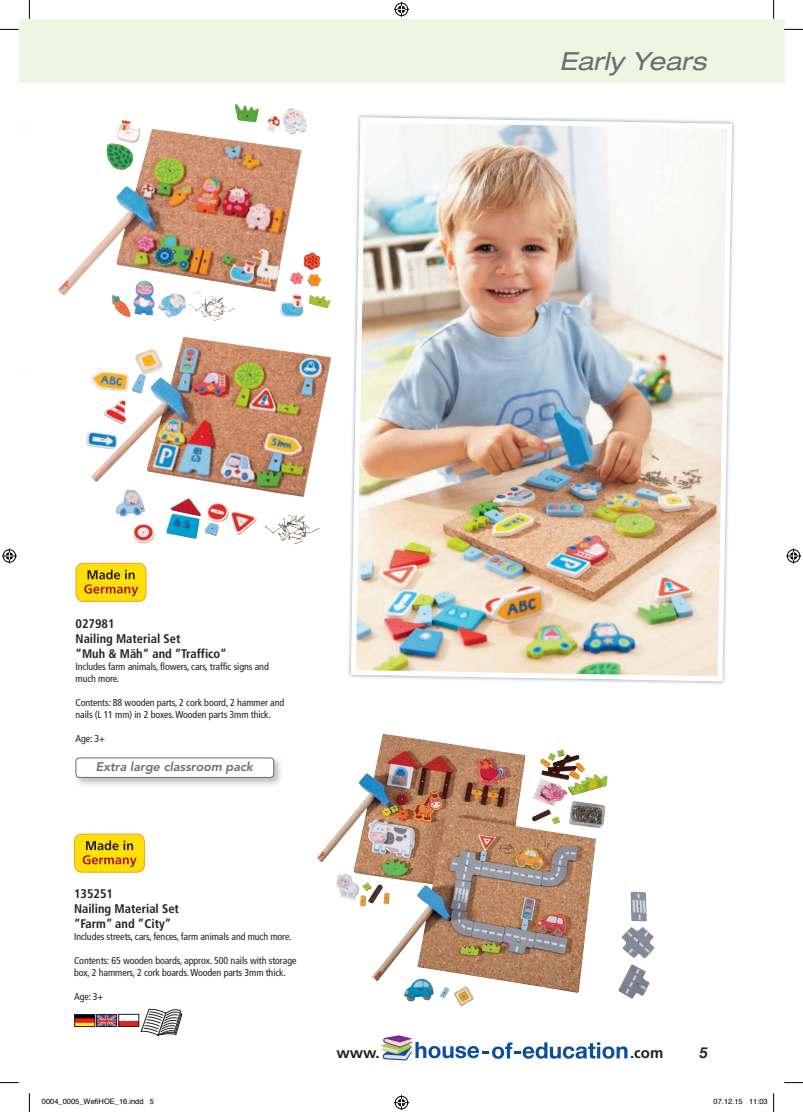
<style>
.page{position:relative;width:803px;height:1112px;background:#fff}
.page>*{position:absolute;margin:0;border:0;box-sizing:border-box;transform-origin:0 0}
.t1{font:italic expanded 25px "Helvetica Neue LT";color:#6c6d70}
.t2{font:700 15px "Frutiger LT";color:#231f20}
.t3{font:italic 700 15px "Helvetica Neue";color:#231f20;scale:.95 1}
.t4{font:700 condensed 12.5px/15px "Frutiger";color:#231f20}
.t5{font:italic 800 12.5px "Avenir LT";color:#6c6d70}
.t6{font:condensed 10px/12px "Frutiger";letter-spacing:-.01em;color:#231f20}
.t7{font:7.5px "Helvetica";color:#000}
</style>
<div class="page">
<svg style="left:380px;top:1035px;width:247px;height:25px"></svg>
<div style="left:19px;top:19px;width:765px;height:64px;background:#eef5e2"></div>
<img style="left:91px;top:336px;width:240px;height:161px">
<img style="left:166px;top:498px;width:35px;height:40px">
<img style="left:116px;top:489px;width:29px;height:27px">
<img style="left:264px;top:515px;width:39px;height:29px">
<img style="left:231px;top:511px;width:26px;height:24px">
<img style="left:205px;top:503px;width:24px;height:33px">
<img style="left:133px;top:524px;width:22px;height:20px">
<img style="left:91px;top:370px;width:38px;height:21px">
<img style="left:86px;top:431px;width:31px;height:18px">
<img style="left:132px;top:349px;width:31px;height:45px">
<img style="left:103px;top:399px;width:23px;height:25px">
<div style="left:74px;top:833px;width:70px;height:39px;background:#ffe006;border-radius:8px"></div>
<div style="left:74px;top:833px;width:71px;height:39px;border:1px solid #f89e1d;border-radius:8px"></div>
<svg style="left:83px;top:840px;width:54px;height:26px"></svg>
<img style="left:58px;top:129px;width:244px;height:167px">
<img style="left:112px;top:281px;width:74px;height:37px">
<img style="left:266px;top:115px;width:14px;height:17px">
<img style="left:235px;top:103px;width:24px;height:19px">
<img style="left:117px;top:120px;width:23px;height:23px">
<img style="left:282px;top:108px;width:25px;height:27px">
<img style="left:106px;top:143px;width:28px;height:27px">
<img style="left:279px;top:252px;width:42px;height:65px">
<img style="left:189px;top:291px;width:33px;height:25px">
<img style="left:75px;top:758px;width:206px;height:27px">
<div style="left:76px;top:757px;width:198px;height:20px;background:#fff;border-radius:4px"></div>
<div style="left:76px;top:757px;width:198px;height:20px;border:1px solid #6c6d70;border-radius:4px"></div>
<div style="left:76px;top:563px;width:70px;height:38px;background:#ffe006;border-radius:8px"></div>
<div style="left:76px;top:562px;width:70px;height:39px;border:1px solid #f89e1d;border-radius:8px"></div>
<svg style="left:84px;top:569px;width:54px;height:27px"></svg>
<img style="left:348px;top:115px;width:387px;height:568px">
<img style="left:317px;top:733px;width:290px;height:260px">
<div style="left:119px;top:1020px;width:20px;height:6px;background:#ee1d23"></div>
<div style="left:118px;top:1013px;width:21px;height:13px;border:1px solid #231f20"></div>
<svg style="left:141px;top:1008px;width:41px;height:27px"></svg>
<img style="left:76px;top:1015px;width:17px;height:9px">
<div style="left:74px;top:1013px;width:21px;height:13px;border:1px solid #231f20"></div>
<img style="left:98px;top:1015px;width:17px;height:9px">
<div style="left:96px;top:1013px;width:21px;height:13px;border:1px solid #231f20"></div>
<svg style="left:0;top:29px;width:19px;height:1px"></svg>
<svg style="left:784px;top:29px;width:19px;height:1px"></svg>
<svg style="left:29px;top:0;width:1px;height:19px"></svg>
<svg style="left:29px;top:1093px;width:1px;height:18px"></svg>
<svg style="left:773px;top:0;width:1px;height:19px"></svg>
<svg style="left:394px;top:2px;width:15px;height:15px"></svg>
<div style="left:394px;top:1094px;width:15px;height:16px;border:3px solid #fff;border-radius:50%"></div>
<svg style="left:394px;top:1094px;width:15px;height:15px"></svg>
<svg style="left:2px;top:548px;width:15px;height:15px"></svg>
<svg style="left:786px;top:548px;width:15px;height:15px"></svg>
<svg style="left:773px;top:1093px;width:1px;height:18px"></svg>
<p class="t1" style="left:559px;top:46px;width:148px">Early Years</p>
<p class="t4" style="left:76px;top:615px;width:153px">027981<br>Nailing Material Set<br>“Muh &amp; Mäh“ and “Traffico“</p>
<p class="t6" style="left:76px;top:660px;width:195px">Includes farm animals, flowers, cars, traffic signs and much more.</p>
<p class="t6" style="left:76px;top:696px;width:210px">Contents: 88 wooden parts, 2 cork boord, 2 hammer and nails (L 11 mm) in 2 boxes. Wooden parts 3mm thick.</p>
<p class="t6" style="left:76px;top:732px;width:31px">Age: 3+</p>
<p class="t5" style="left:96px;top:758px;width:159px">Extra large classroom pack</p>
<p class="t4" style="left:74px;top:886px;width:106px">135251<br>Nailing Material Set ”Farm” and ”City”</p>
<p class="t6" style="left:74px;top:930px;width:219px">Includes streets, cars, fences, farm animals and much more.</p>
<p class="t6" style="left:74px;top:954px;width:224px">Contents: 65 wooden boards, approx. 500 nails with storage box, 2 hammers, 2 cork boards. Wooden parts 3mm thick.</p>
<p class="t6" style="left:74px;top:990px;width:31px">Age: 3+</p>
<p class="t2" style="left:336px;top:1043px;width:45px">www.</p>
<p class="t2" style="left:630px;top:1043px;width:35px">.com</p>
<p class="t3" style="left:700px;top:1040px;width:10px">5</p>
<p class="t7" style="left:42px;top:1095px;width:114px">0004_0005_WefiHOE_16.indd 5</p>
<p class="t7" style="left:713px;top:1095px;width:56px">07.12.15 11:03</p>
</div>
